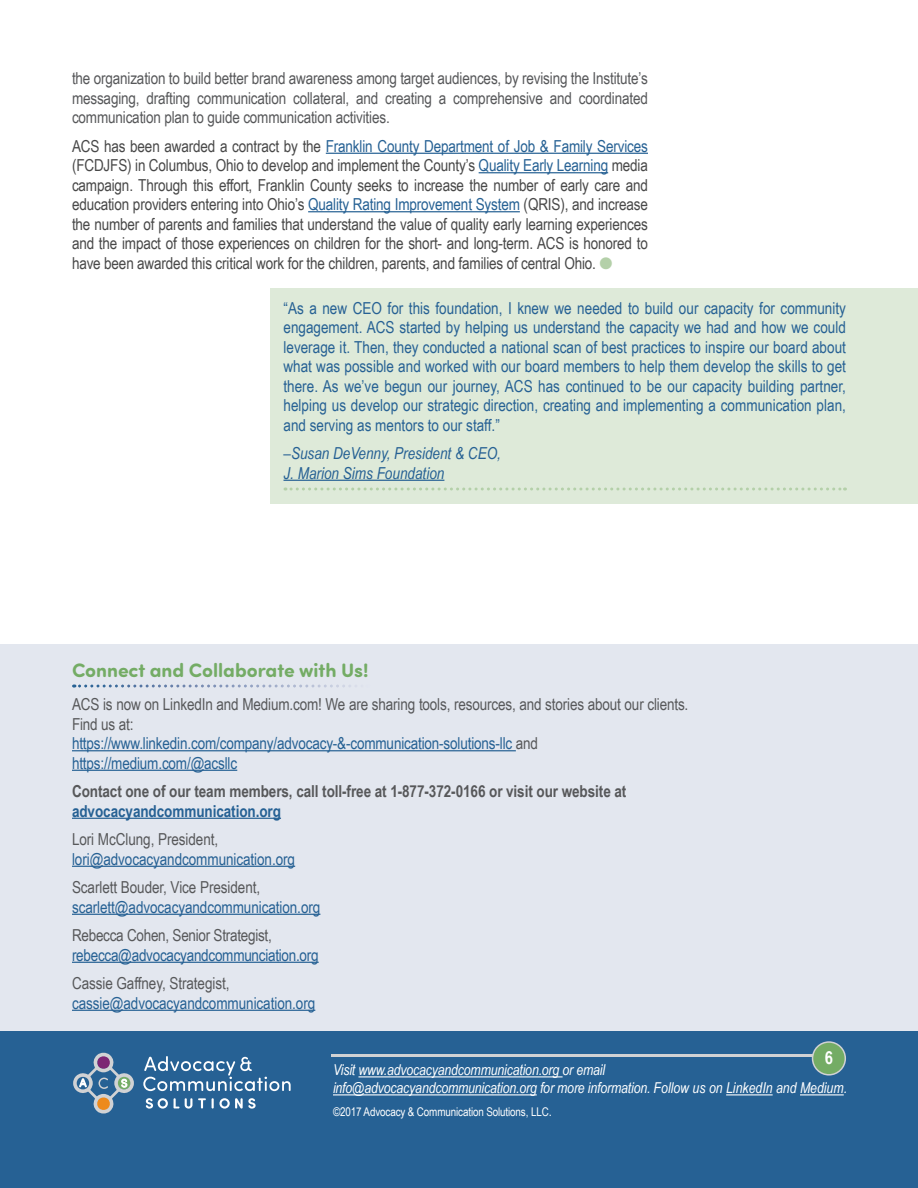
<style>
.page{position:relative;width:918px;height:1188px;background:#fff}
.page>*{position:absolute;margin:0;border:0;box-sizing:border-box;transform-origin:0 0}
.subheadbold_sidebar{font:700 19.5px "Sofia Pro Soft";color:#74ac65}
.t1{font:700 18px "Arial Narrow";color:#fff}
.text{font:16.5px/19.5px "Arial Narrow";letter-spacing:-.01em;color:#484848;text-align:justify}
.text_blue{font:16.5px/19.5px "Arial Narrow";color:#266194;text-align:justify}
.text-2{font:16.5px/19.5px "Arial Narrow";letter-spacing:-.01em;color:#57585a}
.text_sidebar{font:16.5px/19.5px "Arial Narrow";letter-spacing:-.005em;color:#266194}
.text_sidebar-2{font:700 16.5px/19.5px "Arial Narrow";letter-spacing:-.005em;color:#57585a}
.text-3{font:16.5px/19.5px "Arial Narrow";letter-spacing:-.01em;color:#266194}
.text_blue-2{font:italic 16.5px/19.5px "Arial Narrow";color:#266194}
.t2{font:italic 15px/18px "Arial Narrow";letter-spacing:-.01em;color:#fff}
.t3{font:12px "Arial Narrow";letter-spacing:-.01em;color:#fff}
.s1{color:#266194}
.s2{color:#b4d0a9}
.s3{color:#57585a}
.s4{font-size:13.5px}
</style>
<div class="page">
<div style="left:0;top:1031px;width:918px;height:157px;background:#266194"></div>
<svg style="left:143px;top:1056px;width:148px;height:35px"></svg>
<svg style="left:146px;top:1098px;width:22px;height:11px"></svg>
<svg style="left:174px;top:1098px;width:5px;height:10px"></svg>
<svg style="left:185px;top:1098px;width:7px;height:11px"></svg>
<svg style="left:198px;top:1098px;width:8px;height:11px"></svg>
<svg style="left:212px;top:1098px;width:44px;height:11px"></svg>
<svg style="left:73px;top:1053px;width:61px;height:61px"></svg>
<hr style="left:358px;top:1076px;width:205px;height:1px;background:#fff">
<hr style="left:333px;top:1094px;width:204px;height:1px;background:#fff">
<hr style="left:726px;top:1094px;width:47px;height:1px;background:#fff">
<hr style="left:800px;top:1094px;width:44px;height:1px;background:#fff">
<hr style="left:331px;top:1054px;width:492px;height:3px;background:#d1d2d4">
<div style="left:813px;top:1042px;width:32px;height:33px;background:#74ac65;border-radius:50%"></div>
<div style="left:812px;top:1041px;width:34px;height:35px;border:2px solid #d1d2d4;border-radius:50%"></div>
<div style="left:0;top:644px;width:918px;height:387px;background:#e3e7ef"></div>
<svg style="left:74px;top:685px;width:277px;height:3px"></svg>
<hr style="left:72px;top:750px;width:444px;height:1px;background:#266194">
<hr style="left:72px;top:770px;width:165px;height:1px;background:#266194">
<hr style="left:72px;top:818px;width:209px;height:1px;background:#266194">
<hr style="left:72px;top:866px;width:223px;height:1px;background:#266194">
<hr style="left:72px;top:914px;width:248px;height:1px;background:#266194">
<hr style="left:72px;top:962px;width:247px;height:1px;background:#266194">
<hr style="left:72px;top:1010px;width:243px;height:1px;background:#266194">
<hr style="left:326px;top:153px;width:322px;height:1px;background:#266194">
<hr style="left:479px;top:172px;width:129px;height:1px;background:#266194">
<hr style="left:308px;top:211px;width:212px;height:1px;background:#266194">
<div style="left:270px;top:288px;width:648px;height:216px;background:#deead9"></div>
<svg style="left:285px;top:488px;width:560px;height:3px"></svg>
<hr style="left:284px;top:480px;width:160px;height:1px;background:#266194">
<p class="text-2" style="left:72px;top:68px;width:577px;text-align:justify">the organization to build better brand awareness among target audiences, by revising the Institute’s messaging, drafting communication collateral, and creating a comprehensive and coordinated communication plan to guide communication activities.</p>
<p class="text" style="left:72px;top:135px;width:577px">ACS has been awarded a contract by the <span class="s1">Franklin County Department of Job &amp; Family Services </span>(FCDJFS) in Columbus, Ohio to develop and implement the County’s <span class="s1">Quality Early Learning</span> media campaign. Through this effort, Franklin County seeks to increase the number of early care and education providers entering into Ohio’s <span class="s1">Quality Rating Improvement System</span> (QRIS), and increase the number of parents and families that understand the value of quality early learning experiences and the impact of those experiences on children for the short- and long-term. ACS is honored to have been awarded this critical work for the children, parents, and families of central Ohio. <span class="s2">●</span></p>
<p class="text_blue" style="left:284px;top:297px;width:564px">“As a new CEO for this foundation, I knew we needed to build our capacity for community engagement. ACS started by helping us understand the capacity we had and how we could leverage it. Then, they conducted a national scan of best practices to inspire our board about what was possible and worked with our board members to help them develop the skills to get there. As we’ve begun our journey, ACS has continued to be our capacity building partner, helping us develop our strategic direction, creating and implementing a communication plan, and serving as mentors to our staff.”</p>
<p class="text_blue-2" style="left:284px;top:443px;width:219px">–Susan DeVenny, President &amp; CEO,<br>J. Marion Sims Foundation</p>
<p class="subheadbold_sidebar" style="left:72px;top:656px;width:298px">Connect and Collaborate with Us!</p>
<p class="text-2" style="left:72px;top:694px;width:618px">ACS is now on LinkedIn and Medium.com! We are sharing tools, resources, and stories about our clients.<br>Find us at:</p>
<p class="text-3" style="left:72px;top:733px;width:468px">https://www.linkedin.com/company/advocacy-&amp;-communication-solutions-llc <span class="s3">and </span>https://medium.com/@acsllc</p>
<p class="text_sidebar-2" style="left:72px;top:781px;width:556px">Contact one of our team members, call toll-free at 1-877-372-0166 or visit our website at <span class="s1">advocacyandcommunication.org</span></p>
<p class="text_sidebar" style="left:72px;top:829px;width:225px"><span class="s3">Lori McClung, President, </span>lori@advocacyandcommunication.org</p>
<p class="text_sidebar" style="left:72px;top:877px;width:250px"><span class="s3">Scarlett Bouder, Vice President, </span>scarlett@advocacyandcommunication.org</p>
<p class="text_sidebar" style="left:72px;top:925px;width:248px"><span class="s3">Rebecca Cohen, Senior Strategist, </span>rebecca@advocacyandcommunciation.org</p>
<p class="text_sidebar" style="left:72px;top:973px;width:245px"><span class="s3">Cassie Gaffney, Strategist, </span>cassie@advocacyandcommunication.org</p>
<p class="t1" style="left:825px;top:1044px;width:10px">6</p>
<p class="t2" style="left:333px;top:1061px;width:516px">Visit www.advocacyandcommunication.org or email<br>info@advocacyandcommunication.org for more information. Follow us on LinkedIn and Medium.</p>
<p class="t3" style="left:333px;top:1103px;width:220px">©2017 Advocacy &amp; Communication Solutions, LLC<span class="s4">.</span></p>
</div>
